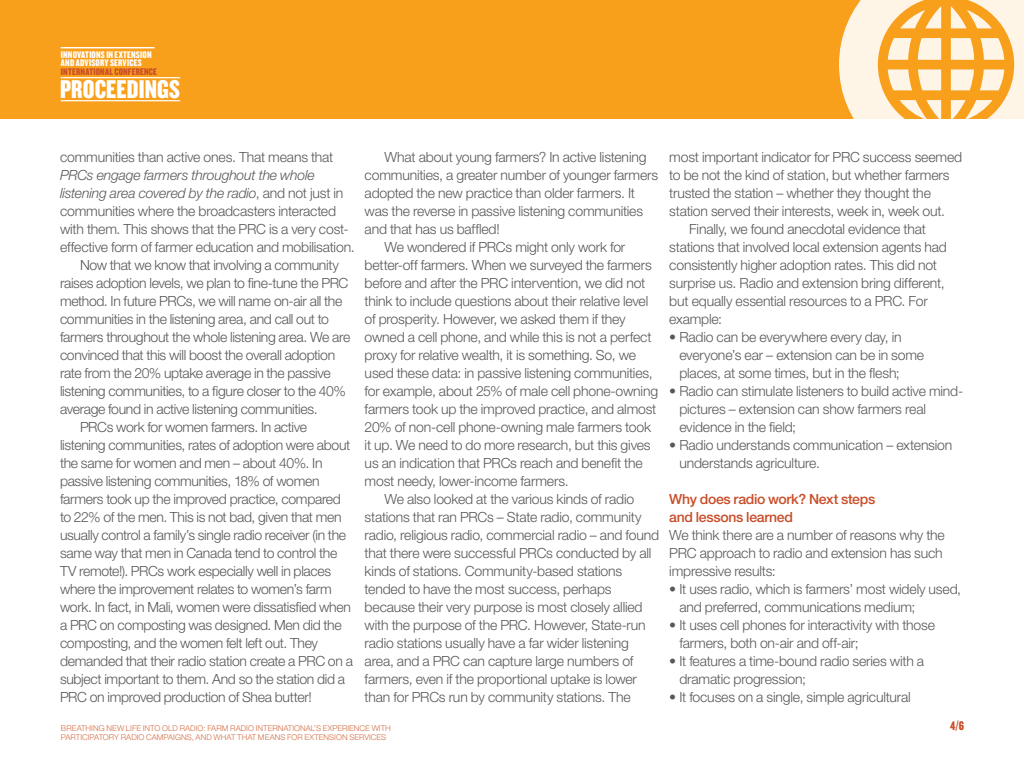
<style>
.page{position:relative;width:1024px;height:768px;background:#fff}
.page>*{position:absolute;margin:0;border:0;box-sizing:border-box;transform-origin:0 0}
.t1{font:26.7px "Knockout HTF69 Full Liteweight";letter-spacing:.005em;color:#fff}
.t2{font:300 14px/18px "Helvetica Neue";letter-spacing:-.015em;color:#57585a}
.t3{font:italic 300 14px "Helvetica Neue";letter-spacing:-.015em;color:#57585a}
.t4{font:500 14px/18px "Helvetica Neue";letter-spacing:-.02em;color:#c94d28}
.t5{font:13px "Knockout HTF69 Full Liteweight";color:#c94d28}
.t6{font:10px/8.5px "Knockout HTF69 Full Liteweight";letter-spacing:.015em;color:#fff}
.t7{font:10px "Knockout HTF69 Full Liteweight";letter-spacing:.015em;color:#c94d28}
.t8{font:300 8px/9px "Helvetica Neue";letter-spacing:.005em;color:#d36e44}
.s1{font-style:normal}
</style>
<div class="page">
<div style="left:0;top:0;width:1024px;height:119px;background:#f89f1c"></div>
<hr style="left:61px;top:77px;width:119px;height:1px;background:#fff">
<hr style="left:61px;top:100px;width:119px;height:1px;background:#fff">
<hr style="left:61px;top:47px;width:94px;height:1px;background:#fff">
<svg style="left:839px;top:0;width:185px;height:119px;fill:#fef5e7"></svg>
<svg style="left:951px;top:38px;width:23px;height:22px"></svg>
<svg style="left:951px;top:6px;width:41px;height:22px"></svg>
<svg style="left:951px;top:69px;width:23px;height:21px"></svg>
<svg style="left:951px;top:100px;width:42px;height:19px"></svg>
<p class="t6" style="left:61px;top:50px;width:92px">INNOVATIONS IN EXTENSION<br>AND ADVISORY SERVICES</p>
<p class="t7" style="left:61px;top:66px;width:97px">INTERNATIONAL CONFERENCE</p>
<h1 class="t1" style="left:60px;top:75px;width:122px">PROCEEDINGS</h1>
<p class="t2" style="left:60px;top:148px;width:275px">communities than active ones. That means that</p>
<p class="t3" style="left:60px;top:167px;width:256px">PRCs engage farmers throughout the whole</p>
<p class="t3" style="left:60px;top:185px;width:285px">listening area covered by the radio<span class="s1">, and not just in</span></p>
<p class="t2" style="left:60px;top:202px;width:278px">communities where the broadcasters interacted</p>
<p class="t2" style="left:60px;top:220px;width:290px">with them. This shows that the PRC is a very cost-</p>
<p class="t2" style="left:60px;top:238px;width:296px">effective form of farmer education and mobilisation.</p>
<p class="t2" style="left:80px;top:256px;width:260px">Now that we know that involving a community</p>
<p class="t2" style="left:60px;top:274px;width:290px">raises adoption levels, we plan to fine-tune the PRC</p>
<p class="t2" style="left:60px;top:292px;width:284px">method. In future PRCs, we will name on-air all the</p>
<p class="t2" style="left:60px;top:310px;width:271px">communities in the listening area, and call out to</p>
<p class="t2" style="left:60px;top:328px;width:292px">farmers throughout the whole listening area. We are</p>
<p class="t2" style="left:60px;top:346px;width:277px">convinced that this will boost the overall adoption</p>
<p class="t2" style="left:60px;top:364px;width:272px">rate from the 20% uptake average in the passive</p>
<p class="t2" style="left:60px;top:382px;width:287px">listening communities, to a figure closer to the 40%</p>
<p class="t2" style="left:60px;top:400px;width:259px">average found in active listening communities.</p>
<p class="t2" style="left:80px;top:418px;width:229px">PRCs work for women farmers. In active</p>
<p class="t2" style="left:60px;top:436px;width:292px">listening communities, rates of adoption were about</p>
<p class="t2" style="left:60px;top:454px;width:264px">the same for women and men – about 40%. In</p>
<p class="t2" style="left:60px;top:472px;width:261px">passive listening communities, 18% of women</p>
<p class="t2" style="left:60px;top:490px;width:283px">farmers took up the improved practice, compared</p>
<p class="t2" style="left:60px;top:508px;width:283px">to 22% of the men. This is not bad, given that men</p>
<p class="t2" style="left:60px;top:526px;width:288px">usually control a family’s single radio receiver (in the</p>
<p class="t2" style="left:60px;top:544px;width:279px">same way that men in Canada tend to control the</p>
<p class="t2" style="left:60px;top:562px;width:273px">TV remote!). PRCs work especially well in places</p>
<p class="t2" style="left:60px;top:580px;width:273px">where the improvement relates to women’s farm</p>
<p class="t2" style="left:60px;top:598px;width:293px">work. In fact, in Mali, women were dissatisfied when</p>
<p class="t2" style="left:60px;top:616px;width:283px">a PRC on composting was designed. Men did the</p>
<p class="t2" style="left:60px;top:634px;width:260px">composting, and the women felt left out. They</p>
<p class="t2" style="left:60px;top:652px;width:294px">demanded that their radio station create a PRC on a</p>
<p class="t2" style="left:60px;top:670px;width:287px">subject important to them. And so the station did a</p>
<p class="t2" style="left:60px;top:688px;width:253px">PRC on improved production of Shea butter!</p>
<p class="t2" style="left:385px;top:148px;width:263px">What about young farmers? In active listening</p>
<p class="t2" style="left:365px;top:166px;width:295px">communities, a greater number of younger farmers</p>
<p class="t2" style="left:365px;top:184px;width:272px">adopted the new practice than older farmers. It</p>
<p class="t2" style="left:365px;top:202px;width:280px">was the reverse in passive listening communities</p>
<p class="t2" style="left:365px;top:220px;width:137px">and that has us baffled!</p>
<p class="t2" style="left:385px;top:238px;width:242px">We wondered if PRCs might only work for</p>
<p class="t2" style="left:365px;top:256px;width:289px">better-off farmers. When we surveyed the farmers</p>
<p class="t2" style="left:365px;top:274px;width:282px">before and after the PRC intervention, we did not</p>
<p class="t2" style="left:365px;top:292px;width:285px">think to include questions about their relative level</p>
<p class="t2" style="left:365px;top:310px;width:263px">of prosperity. However, we asked them if they</p>
<p class="t2" style="left:365px;top:328px;width:288px">owned a cell phone, and while this is not a perfect</p>
<p class="t2" style="left:365px;top:346px;width:273px">proxy for relative wealth, it is something. So, we</p>
<p class="t2" style="left:365px;top:364px;width:290px">used these data: in passive listening communities,</p>
<p class="t2" style="left:365px;top:382px;width:295px">for example, about 25% of male cell phone-owning</p>
<p class="t2" style="left:365px;top:400px;width:293px">farmers took up the improved practice, and almost</p>
<p class="t2" style="left:365px;top:418px;width:288px">20% of non-cell phone-owning male farmers took</p>
<p class="t2" style="left:365px;top:436px;width:288px">it up. We need to do more research, but this gives</p>
<p class="t2" style="left:365px;top:454px;width:280px">us an indication that PRCs reach and benefit the</p>
<p class="t2" style="left:365px;top:472px;width:206px">most needy, lower-income farmers.</p>
<p class="t2" style="left:385px;top:490px;width:251px">We also looked at the various kinds of radio</p>
<p class="t2" style="left:365px;top:508px;width:278px">stations that ran PRCs – State radio, community</p>
<p class="t2" style="left:365px;top:526px;width:296px">radio, religious radio, commercial radio – and found</p>
<p class="t2" style="left:365px;top:544px;width:288px">that there were successful PRCs conducted by all</p>
<p class="t2" style="left:365px;top:562px;width:259px">kinds of stations. Community-based stations</p>
<p class="t2" style="left:365px;top:580px;width:249px">tended to have the most success, perhaps</p>
<p class="t2" style="left:365px;top:598px;width:280px">because their very purpose is most closely allied</p>
<p class="t2" style="left:365px;top:616px;width:283px">with the purpose of the PRC. However, State-run</p>
<p class="t2" style="left:365px;top:634px;width:266px">radio stations usually have a far wider listening</p>
<p class="t2" style="left:365px;top:652px;width:270px">area, and a PRC can capture large numbers of</p>
<p class="t2" style="left:365px;top:670px;width:274px">farmers, even if the proportional uptake is lower</p>
<p class="t2" style="left:365px;top:688px;width:268px">than for PRCs run by community stations. The</p>
<p class="t2" style="left:669px;top:148px;width:294px">most important indicator for PRC success seemed</p>
<p class="t2" style="left:669px;top:166px;width:282px">to be not the kind of station, but whether farmers</p>
<p class="t2" style="left:669px;top:184px;width:263px">trusted the station – whether they thought the</p>
<p class="t2" style="left:669px;top:202px;width:277px">station served their interests, week in, week out.</p>
<p class="t2" style="left:689px;top:220px;width:238px">Finally, we found anecdotal evidence that</p>
<p class="t2" style="left:669px;top:238px;width:279px">stations that involved local extension agents had</p>
<p class="t2" style="left:669px;top:256px;width:269px">consistently higher adoption rates. This did not</p>
<p class="t2" style="left:669px;top:274px;width:277px">surprise us. Radio and extension bring different,</p>
<p class="t2" style="left:669px;top:292px;width:260px">but equally essential resources to a PRC. For</p>
<p class="t2" style="left:669px;top:310px;width:54px">example:</p>
<p class="t2" style="left:679px;top:328px;width:246px;text-indent:-10px">• Radio can be everywhere every day, in everyone’s ear – extension can be in some places, at some times, but in the flesh;</p>
<p class="t2" style="left:679px;top:382px;width:285px;text-indent:-10px">• Radio can stimulate listeners to build active mind&shy;pictures – extension can show farmers real evidence in the field;</p>
<p class="t2" style="left:679px;top:436px;width:275px;text-indent:-10px">• Radio understands communication – extension understands agriculture.</p>
<p class="t4" style="left:669px;top:490px;width:207px">Why does radio work? Next steps and lessons learned</p>
<p class="t2" style="left:669px;top:526px;width:277px">We think there are a number of reasons why the<br>PRC approach to radio and extension has such impressive results:</p>
<p class="t2" style="left:679px;top:580px;width:283px;text-indent:-10px">• It uses radio, which is farmers’ most widely used, and preferred, communications medium;</p>
<p class="t2" style="left:679px;top:616px;width:257px;text-indent:-10px">• It uses cell phones for interactivity with those farmers, both on-air and off-air;</p>
<p class="t2" style="left:679px;top:652px;width:246px;text-indent:-10px">• It features a time-bound radio series with a dramatic progression;</p>
<p class="t2" style="left:669px;top:688px;width:243px">• It focuses on a single, simple agricultural</p>
<p class="t8" style="left:61px;top:723px;width:331px">BREATHING NEW LIFE INTO OLD RADIO: FARM RADIO INTERNATIONAL’S EXPERIENCE WITH<br>PARTICIPATORY RADIO CAMPAIGNS, AND WHAT THAT MEANS FOR EXTENSION SERVICES</p>
<p class="t5" style="left:950px;top:719px;width:15px">4/6</p>
</div>
